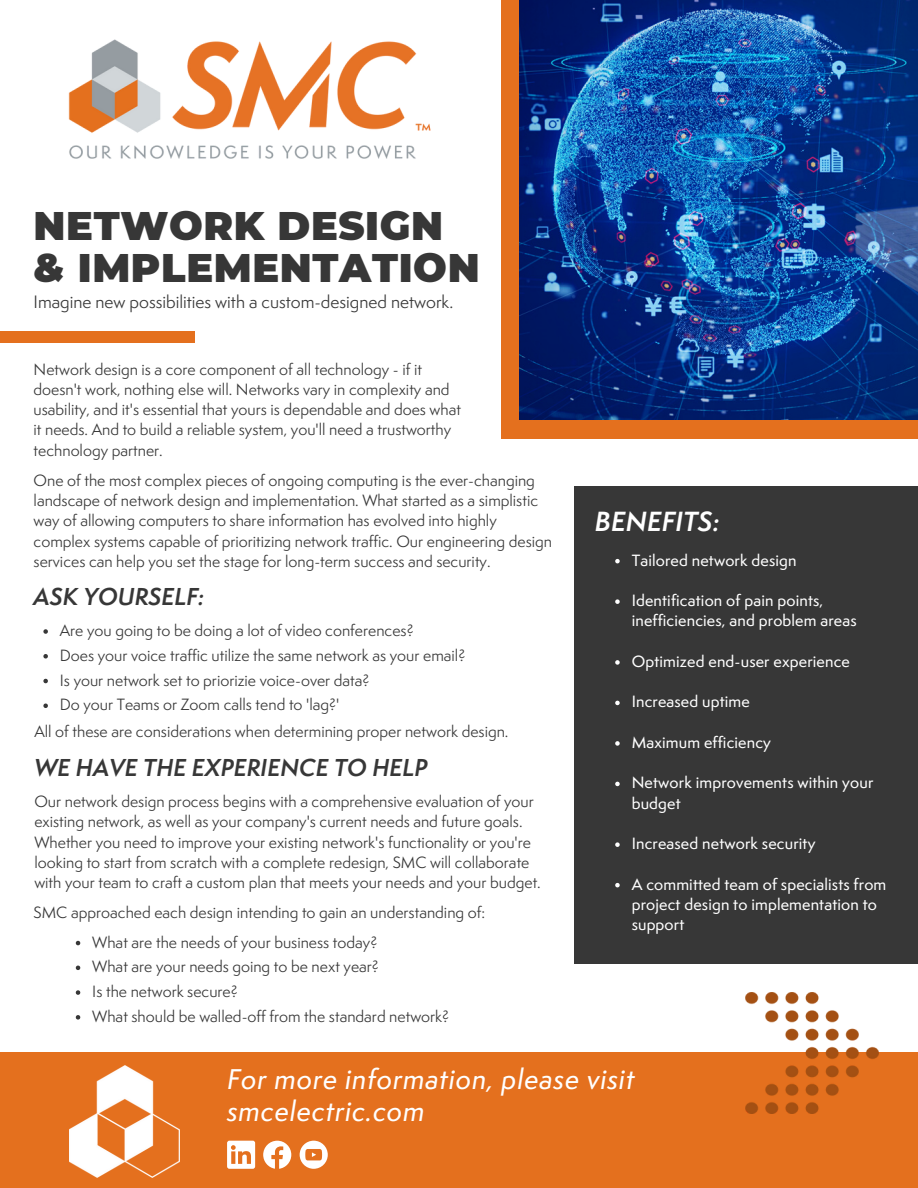
<style>
.page{position:relative;width:918px;height:1188px;background:#fff}
.page>*{position:absolute;margin:0;border:0;box-sizing:border-box;transform-origin:0 0}
.t1{font:900 39.9px/42.8px "Montserrat";letter-spacing:.015em;color:#373737}
.t2{font:26.25px/31.5px "Semplicita Pro Med It";letter-spacing:.03em;color:#fff}
.t3{font:italic 600 25.5px "Semplicita Pro";color:#fff}
.t4{font:italic 600 22.5px "Semplicita Pro";color:#373737}
.t5{font:16.5px "Semplicita Pro";color:#373737}
.t6{font:15px/20.2px "Semplicita Pro";color:#373737}
.t7{font:500 15px/20.2px "Semplicita Pro";letter-spacing:.01em;color:#fff}
</style>
<div class="page">
<div style="left:0;top:331px;width:195px;height:11px;background:#e4701e"></div>
<div style="left:501px;top:0;width:417px;height:439px;background:#e4701e"></div>
<img style="left:519px;top:0;width:399px;height:420px">
<div style="left:575px;top:486px;width:343px;height:477px;background:#373737"></div>
<img style="left:68px;top:39px;width:363px;height:120px">
<div style="left:0;top:1052px;width:918px;height:136px;background:#e4701e"></div>
<img style="left:70px;top:1065px;width:110px;height:113px">
<img style="left:745px;top:993px;width:133px;height:120px">
<svg style="left:227px;top:1141px;width:28px;height:28px"></svg>
<svg style="left:263px;top:1141px;width:28px;height:28px"></svg>
<svg style="left:300px;top:1141px;width:28px;height:28px"></svg>
<svg style="left:43px;top:629px;width:5px;height:5px"></svg>
<svg style="left:43px;top:654px;width:5px;height:5px"></svg>
<svg style="left:43px;top:679px;width:5px;height:4px"></svg>
<svg style="left:43px;top:704px;width:5px;height:4px"></svg>
<svg style="left:76px;top:941px;width:4px;height:4px"></svg>
<svg style="left:76px;top:966px;width:4px;height:4px"></svg>
<svg style="left:76px;top:990px;width:4px;height:5px"></svg>
<svg style="left:76px;top:1015px;width:4px;height:5px"></svg>
<svg style="left:615px;top:559px;width:5px;height:4px"></svg>
<svg style="left:615px;top:599px;width:5px;height:5px"></svg>
<svg style="left:615px;top:660px;width:5px;height:5px"></svg>
<svg style="left:615px;top:701px;width:5px;height:4px"></svg>
<svg style="left:615px;top:741px;width:5px;height:5px"></svg>
<svg style="left:615px;top:782px;width:5px;height:4px"></svg>
<svg style="left:615px;top:842px;width:5px;height:5px"></svg>
<svg style="left:615px;top:883px;width:5px;height:4px"></svg>
<h1 class="t1" style="left:34px;top:204px;width:448px">NETWORK DESIGN &amp; IMPLEMENTATION</h1>
<p class="t5" style="left:34px;top:290px;width:421px">Imagine new possibilities with a custom-designed network.</p>
<p class="t6" style="left:34px;top:359px;width:429px">Network design is a core component of all technology - if it doesn't work, nothing else will. Networks vary in complexity and usability, and it's essential that yours is dependable and does what it needs. And to build a reliable system, you'll need a trustworthy technology partner.</p>
<p class="t6" style="left:34px;top:470px;width:520px">One of the most complex pieces of ongoing computing is the ever-changing landscape of network design and implementation. What started as a simplistic way of allowing computers to share information has evolved into highly complex systems capable of prioritizing network traffic. Our engineering design services can help you set the stage for long-term success and security.</p>
<h3 class="t4" style="left:34px;top:580px;width:172px">ASK YOURSELF:</h3>
<p class="t6" style="left:60px;top:618px;width:407px;line-height:24.8px">Are you going to be doing a lot of video conferences?<br>Does your voice traffic utilize the same network as your email?<br>Is your network set to priorizie voice-over data?<br>Do your Teams or Zoom calls tend to 'lag?'</p>
<p class="t6" style="left:34px;top:721px;width:476px">All of these are considerations when determining proper network design.</p>
<h3 class="t4" style="left:34px;top:751px;width:395px">WE HAVE THE EXPERIENCE TO HELP</h3>
<p class="t6" style="left:34px;top:791px;width:508px">Our network design process begins with a comprehensive evaluation of your existing network, as well as your company's current needs and future goals.<br>Whether you need to improve your existing network's functionality or you're looking to start from scratch with a complete redesign, SMC will collaborate with your team to craft a custom plan that meets your needs and your budget.</p>
<p class="t6" style="left:92px;top:897px;width:394px;line-height:29.8px;text-indent:-59px">SMC approached each design intending to gain an understanding of:<br>What are the needs of your business today?</p>
<p class="t6" style="left:92px;top:954px;width:359px;line-height:24.8px">What are your needs going to be next year?<br>Is the network secure?<br>What should be walled-off from the standard network?</p>
<h3 class="t3" style="left:595px;top:503px;width:126px">BENEFITS:</h3>
<p class="t7" style="left:632px;top:550px;width:166px">Tailored network design</p>
<p class="t7" style="left:632px;top:590px;width:226px">Identification of pain points, inefficiencies, and problem areas</p>
<p class="t7" style="left:632px;top:651px;width:220px">Optimized end-user experience</p>
<p class="t7" style="left:632px;top:692px;width:120px">Increased uptime</p>
<p class="t7" style="left:632px;top:732px;width:141px">Maximum efficiency</p>
<p class="t7" style="left:632px;top:773px;width:243px">Network improvements within your budget</p>
<p class="t7" style="left:632px;top:833px;width:185px">Increased network security</p>
<p class="t7" style="left:632px;top:874px;width:256px">A committed team of specialists from project design to implementation to support</p>
<h2 class="t2" style="left:227px;top:1064px;width:409px">For more information, please visit smcelectric.com</h2>
</div>
